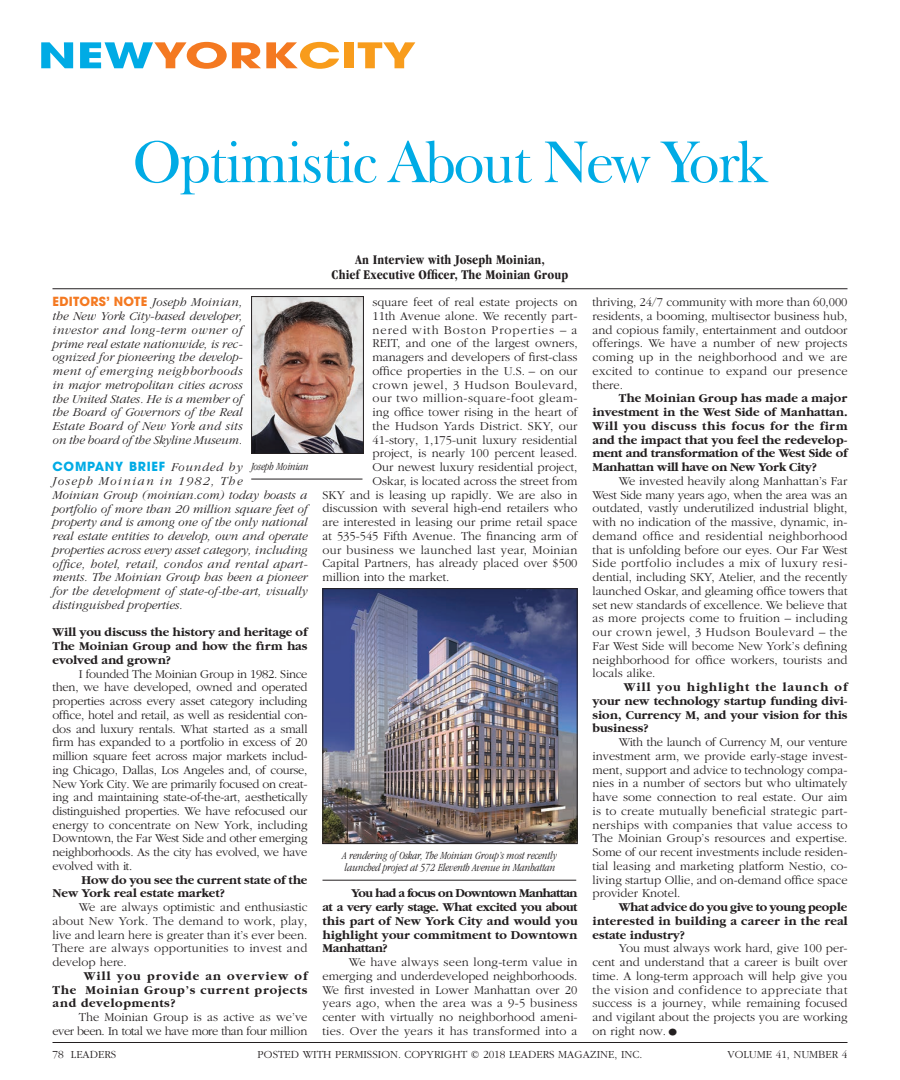
<style>
.page{position:relative;width:900px;height:1080px;background:#fff}
.page>*{position:absolute;margin:0;border:0;box-sizing:border-box;transform-origin:0 0}
.t1{font:60px "Frys Baskerville BT";letter-spacing:-.04em;color:#00abe5}
.t2{font:700 35px "Avant Garde";color:#f47921;scale:1.46 1}
.t3{font:700 condensed 13.75px/15px "Garamond";letter-spacing:.01em;color:#231f20;text-align:center}
.t4{font:300 12.5px/13.8px "Garamond";color:#231f20;text-align:justify}
.t5{font:700 12.5px/13.8px "Garamond";color:#231f20;text-align:justify}
.t6{font:italic 300 12.5px/13.8px "Garamond";color:#231f20;text-align:justify}
.t7{font:300 12.5px "Garamond";letter-spacing:.02em;color:#231f20}
.t8{font:300 12.5px "Garamond";letter-spacing:.04em;color:#231f20}
.t9{font:300 12.5px "Garamond";letter-spacing:.08em;color:#231f20}
.t10{font:700 12.5px "Avant Garde";letter-spacing:.06em;color:#00abe5}
.t11{font:italic 300 condensed 11.25px/12.5px "Garamond";color:#231f20}
.t12{font:300 11.25px "Garamond";color:#231f20}
.s1{color:#00abe5}
.s2{color:#f89c1c}
.s3{font-family:"Avant Garde";font-weight:700;font-style:normal;color:#f47921}
.s4{font-family:"Garamond";font-weight:300;font-style:italic;color:#231f20}
.s5{font-size:22.5px}
</style>
<div class="page">
<img style="left:253px;top:298px;width:109px;height:154px">
<div style="left:251px;top:296px;width:113px;height:158px;border:1px solid #231f20"></div>
<hr style="left:251px;top:479px;width:111px;height:1px;background:#231f20">
<hr style="left:52px;top:288px;width:796px;height:1px;background:#231f20">
<img style="left:324px;top:590px;width:252px;height:252px">
<div style="left:322px;top:588px;width:256px;height:256px;border:1px solid #231f20"></div>
<hr style="left:322px;top:880px;width:254px;height:1px;background:#231f20">
<hr style="left:52px;top:1042px;width:796px;height:1px;background:#231f20">
<h2 class="t2" style="left:38px;top:33px;width:260px"><span class="s1">NEW</span>YORK<span class="s2">CITY</span></h2>
<h1 class="t1" style="left:133px;top:125px;width:636px">Optimistic About New York</h1>
<p class="t6" style="left:52px;top:296px;width:192px"><span class="s3">EDITORS’ NOTE</span> Joseph Moinian, the New York City-based developer, investor and long-term owner of prime real estate nationwide, is rec&shy;ognized for pioneering the develop&shy;ment of emerging neighborhoods in major metropolitan cities across the United States. He is a member of the Board of Governors of the Real Estate Board of New York and sits on the board of the Skyline Museum.</p>
<p class="t10" style="left:52px;top:459px;width:192px">COMPANY BRIEF <span class="s4">Founded by</span></p>
<p class="t6" style="left:52px;top:474px;width:257px;text-align:left">Joseph Moinian in 1982, The<br>Moinian Group (moinian.com) today boasts a portfolio of more than 20 million square feet of property and is among one of the only national real estate entities to develop, own and operate properties across every asset category, including office, hotel, retail, condos and rental apart&shy;ments. The Moinian Group has been a pioneer for the development of state-of-the-art, visually distinguished properties.</p>
<p class="t5" style="left:52px;top:626px;width:257px">Will you discuss the history and heritage of The Moinian Group and how the firm has evolved and grown?</p>
<p class="t4" style="left:52px;top:667px;width:257px;text-indent:26px">I founded The Moinian Group in 1982. Since then, we have developed, owned and operated properties across every asset category including office, hotel and retail, as well as residential con&shy;dos and luxury rentals. What started as a small firm has expanded to a portfolio in excess of 20 million square feet across major markets includ&shy;ing Chicago, Dallas, Los Angeles and, of course, New York City. We are primarily focused on creat&shy;ing and maintaining state-of-the-art, aesthetically distinguished properties. We have refocused our energy to concentrate on New York, including Downtown, the Far West Side and other emerging neighborhoods. As the city has evolved, we have evolved with it.</p>
<p class="t5" style="left:52px;top:873px;width:256px;text-indent:29px">How do you see the current state of the<br>New York real estate market?</p>
<p class="t4" style="left:52px;top:901px;width:257px;text-indent:26px">We are always optimistic and enthusiastic about New York. The demand to work, play, live and learn here is greater than it’s ever been.<br>There are always opportunities to invest and develop here.</p>
<p class="t5" style="left:52px;top:969px;width:257px;text-indent:31px">Will you provide an overview of The Moinian Group’s current projects and developments?</p>
<p class="t4" style="left:52px;top:1011px;width:257px;text-align:right">The Moinian Group is as active as we’ve<br>ever been. In total we have more than four million</p>
<p class="t11" style="left:251px;top:460px;width:59px">Joseph Moinian</p>
<p class="t3" style="left:332px;top:252px;width:238px">An Interview with Joseph Moinian,<br>Chief Executive Officer, The Moinian Group</p>
<p class="t4" style="left:372px;top:296px;width:207px">square feet of real estate projects on</p>
<p class="t4" style="left:372px;top:309px;width:206px">11th Avenue alone. We recently part-</p>
<p class="t9" style="left:372px;top:323px;width:207px">nered with Boston Properties – a</p>
<p class="t4" style="left:372px;top:337px;width:207px">REIT, and one of the largest owners,</p>
<p class="t4" style="left:372px;top:351px;width:207px">managers and developers of first-class</p>
<p class="t4" style="left:372px;top:364px;width:207px">office properties in the U.S. – on our</p>
<p class="t8" style="left:372px;top:378px;width:207px">crown jewel, 3 Hudson Boulevard,</p>
<p class="t8" style="left:372px;top:392px;width:207px">our two million-square-foot gleam-</p>
<p class="t4" style="left:372px;top:406px;width:206px">ing office tower rising in the heart of</p>
<p class="t7" style="left:372px;top:419px;width:207px">the Hudson Yards District. SKY, our</p>
<p class="t4" style="left:372px;top:433px;width:206px">41-story, 1,175-unit luxury residential</p>
<p class="t4" style="left:372px;top:447px;width:206px">project, is nearly 100 percent leased.</p>
<p class="t4" style="left:372px;top:461px;width:207px">Our newest luxury residential project,</p>
<p class="t4" style="left:372px;top:474px;width:206px">Oskar, is located across the street from</p>
<p class="t4" style="left:322px;top:488px;width:257px">SKY and is leasing up rapidly. We are also in</p>
<p class="t4" style="left:322px;top:502px;width:256px">discussion with several high-end retailers who</p>
<p class="t4" style="left:322px;top:516px;width:257px">are interested in leasing our prime retail space</p>
<p class="t4" style="left:322px;top:529px;width:256px">at 535-545 Fifth Avenue. The financing arm of</p>
<p class="t7" style="left:322px;top:543px;width:257px">our business we launched last year, Moinian</p>
<p class="t4" style="left:322px;top:557px;width:257px">Capital Partners, has already placed over $500</p>
<p class="t4" style="left:322px;top:571px;width:129px">million into the market.</p>
<p class="t11" style="left:343px;top:849px;width:216px">A rendering of Oskar, The Moinian Group’s most recently launched project at 572 Eleventh Avenue in Manhattan</p>
<p class="t5" style="left:322px;top:887px;width:257px;text-indent:29px">You had a focus on Downtown Manhattan at a very early stage. What excited you about this part of New York City and would you highlight your commitment to Downtown Manhattan?</p>
<p class="t4" style="left:322px;top:956px;width:257px;text-indent:26px">We have always seen long-term value in emerging and underdeveloped neighborhoods.<br>We first invested in Lower Manhattan over 20 years ago, when the area was a 9-5 business center with virtually no neighborhood ameni&shy;ties. Over the years it has transformed into a</p>
<p class="t4" style="left:592px;top:296px;width:257px">thriving, 24/7 community with more than 60,000 residents, a booming, multisector business hub, and copious family, entertainment and outdoor offerings. We have a number of new projects coming up in the neighborhood and we are excited to continue to expand our presence there.</p>
<p class="t5" style="left:592px;top:392px;width:257px;text-indent:26px">The Moinian Group has made a major investment in the West Side of Manhattan.<br>Will you discuss this focus for the firm and the impact that you feel the redevelop&shy;ment and transformation of the West Side of Manhattan will have on New York City?</p>
<p class="t4" style="left:592px;top:474px;width:257px;text-indent:26px">We invested heavily along Manhattan’s Far West Side many years ago, when the area was an outdated, vastly underutilized industrial blight, with no indication of the massive, dynamic, in&shy;demand office and residential neighborhood that is unfolding before our eyes. Our Far West Side portfolio includes a mix of luxury resi&shy;dential, including SKY, Atelier, and the recently launched Oskar, and gleaming office towers that set new standards of excellence. We believe that as more projects come to fruition – including our crown jewel, 3 Hudson Boulevard – the Far West Side will become New York’s defining neighborhood for office workers, tourists and locals alike.</p>
<p class="t5" style="left:592px;top:681px;width:257px;text-indent:31px">Will you highlight the launch of your new technology startup funding divi&shy;sion, Currency M, and your vision for this business?</p>
<p class="t4" style="left:592px;top:736px;width:257px;text-indent:26px">With the launch of Currency M, our venture investment arm, we provide early-stage invest&shy;ment, support and advice to technology compa&shy;nies in a number of sectors but who ultimately have some connection to real estate. Our aim is to create mutually beneficial strategic part&shy;nerships with companies that value access to The Moinian Group’s resources and expertise.<br>Some of our recent investments include residen&shy;tial leasing and marketing platform Nestio, co&shy;living startup Ollie, and on-demand office space provider Knotel.</p>
<p class="t5" style="left:592px;top:901px;width:257px;text-indent:26px">What advice do you give to young people interested in building a career in the real estate industry?</p>
<p class="t4" style="left:592px;top:942px;width:257px;text-indent:26px">You must always work hard, give 100 per&shy;cent and understand that a career is built over time. A long-term approach will help give you the vision and confidence to appreciate that success is a journey, while remaining focused and vigilant about the projects you are working on right now.<span class="s5">•</span></p>
<p class="t12" style="left:52px;top:1048px;width:65px">78 LEADERS</p>
<p class="t12" style="left:258px;top:1048px;width:386px">POSTED WITH PERMISSION. COPYRIGHT © 2018 LEADERS MAGAZINE, INC.</p>
<p class="t12" style="left:728px;top:1048px;width:121px">VOLUME 41, NUMBER 4</p>
</div>
